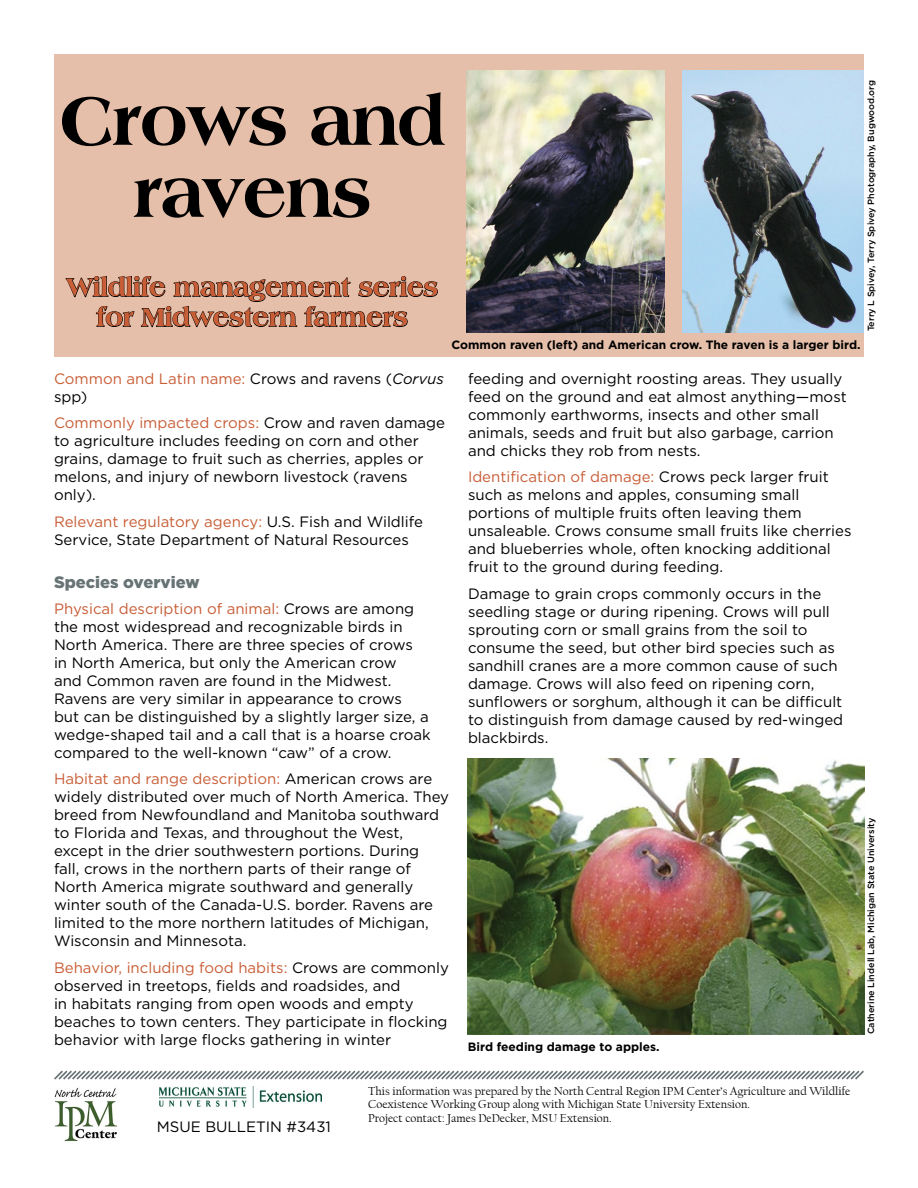
<style>
.page{position:relative;width:918px;height:1188px;background:#fff}
.page>*{position:absolute;margin:0;border:0;box-sizing:border-box;transform-origin:0 0}
.H1__Title{font:800 72px/72px "Americana BT";letter-spacing:-.02em;color:#000;text-align:center}
.H1__Title-2{font:800 27px/30px "Americana BT";letter-spacing:-.02em;color:#c85d36;text-align:center}
.H2__Subhead{font:900 16.5px "Gotham";color:#677375}
.Text-regular_wildlif{font:15px/18px "Gotham";color:#000}
.Text-regular_wildlif-2{font:15px/18px "Gotham";color:#c85d36}
.t1{font:12px/13.5px "Californian FB";color:#000}
.Photo_caption{font:700 12px "Gotham";color:#000}
.t2{font:500 9px "Gotham";color:#000}
.s1{color:#000}
.s2{font-style:italic;color:#000}
.s3{color:#c85d36}
</style>
<div class="page">
<div style="left:55px;top:54px;width:809px;height:303px;background:#e5bfa9"></div>
<svg style="left:65px;top:276px;width:373px;height:52px"></svg>
<img style="left:683px;top:70px;width:181px;height:263px">
<img style="left:467px;top:70px;width:198px;height:263px">
<svg style="left:54px;top:1070px;width:810px;height:10px"></svg>
<img style="left:159px;top:1086px;width:162px;height:21px">
<img style="left:54px;top:1087px;width:63px;height:55px">
<img style="left:468px;top:758px;width:396px;height:276px">
<p class="H1__Title" style="left:59px;top:84px;width:388px">Crows and ravens</p>
<p class="H1__Title-2" style="left:66px;top:272px;width:374px">Wildlife management series for Midwestern farmers</p>
<p class="t2" style="left:865px;top:331px;width:253px;rotate:-90deg">Terry L Spivey, Terry Spivey Photography, Bugwood.org</p>
<p class="Photo_caption" style="left:452px;top:337px;width:411px">Common raven (left) and American crow. The raven is a larger bird.</p>
<p class="Text-regular_wildlif-2" style="left:54px;top:369px;width:391px">Common and Latin name: <span class="s1">Crows and ravens (</span><span class="s2">Corvus </span><span class="s1">spp)</span></p>
<p class="Text-regular_wildlif" style="left:54px;top:414px;width:393px"><span class="s3">Commonly impacted crops:</span> Crow and raven damage to agriculture includes feeding on corn and other grains, damage to fruit such as cherries, apples or melons, and injury of newborn livestock (ravens only).</p>
<p class="Text-regular_wildlif" style="left:54px;top:512px;width:371px"><span class="s3">Relevant regulatory agency:</span> U.S. Fish and Wildlife<br>Service, State Department of Natural Resources</p>
<p class="H2__Subhead" style="left:54px;top:570px;width:147px">Species overview</p>
<p class="Text-regular_wildlif" style="left:54px;top:599px;width:378px"><span class="s3">Physical description of animal:</span> Crows are among the most widespread and recognizable birds in North America. There are three species of crows<br>in North America, but only the American crow<br>and Common raven are found in the Midwest.<br>Ravens are very similar in appearance to crows but can be distinguished by a slightly larger size, a wedge-shaped tail and a call that is a hoarse croak compared to the well-known “caw” of a crow.</p>
<p class="Text-regular_wildlif" style="left:54px;top:770px;width:397px"><span class="s3">Habitat and range description:</span> American crows are widely distributed over much of North America. They breed from Newfoundland and Manitoba southward to Florida and Texas, and throughout the West, except in the drier southwestern portions. During<br>fall, crows in the northern parts of their range of North America migrate southward and generally winter south of the Canada-U.S. border. Ravens are limited to the more northern latitudes of Michigan, Wisconsin and Minnesota.</p>
<p class="Text-regular_wildlif" style="left:54px;top:958px;width:396px"><span class="s3">Behavior, including food habits:</span> Crows are commonly observed in treetops, fields and roadsides, and<br>in habitats ranging from open woods and empty beaches to town centers. They participate in flocking behavior with large flocks gathering in winter</p>
<p class="Text-regular_wildlif" style="left:468px;top:369px;width:380px">feeding and overnight roosting areas. They usually feed on the ground and eat almost anything—most commonly earthworms, insects and other small animals, seeds and fruit but also garbage, carrion and chicks they rob from nests.</p>
<p class="Text-regular_wildlif" style="left:468px;top:468px;width:385px"><span class="s3">Identification of damage:</span> Crows peck larger fruit such as melons and apples, consuming small portions of multiple fruits often leaving them unsaleable. Crows consume small fruits like cherries and blueberries whole, often knocking additional fruit to the ground during feeding.</p>
<p class="Text-regular_wildlif" style="left:468px;top:584px;width:377px">Damage to grain crops commonly occurs in the seedling stage or during ripening. Crows will pull sprouting corn or small grains from the soil to consume the seed, but other bird species such as sandhill cranes are a more common cause of such damage. Crows will also feed on ripening corn, sunflowers or sorghum, although it can be difficult to distinguish from damage caused by red-winged blackbirds.</p>
<p class="Photo_caption" style="left:468px;top:1039px;width:193px">Bird feeding damage to apples.</p>
<p class="Text-regular_wildlif" style="left:157px;top:1117px;width:176px">MSUE BULLETIN #3431</p>
<p class="t1" style="left:368px;top:1084px;width:484px">This information was prepared by the North Central Region IPM Center’s Agriculture and Wildlife<br>Coexistence Working Group along with Michigan State University Extension.<br>Project contact: James DeDecker, MSU Extension.</p>
<p class="t2" style="left:865px;top:1034px;width:218px;rotate:-90deg">Catherine Lindell Lab, Michigan State University</p>
</div>
